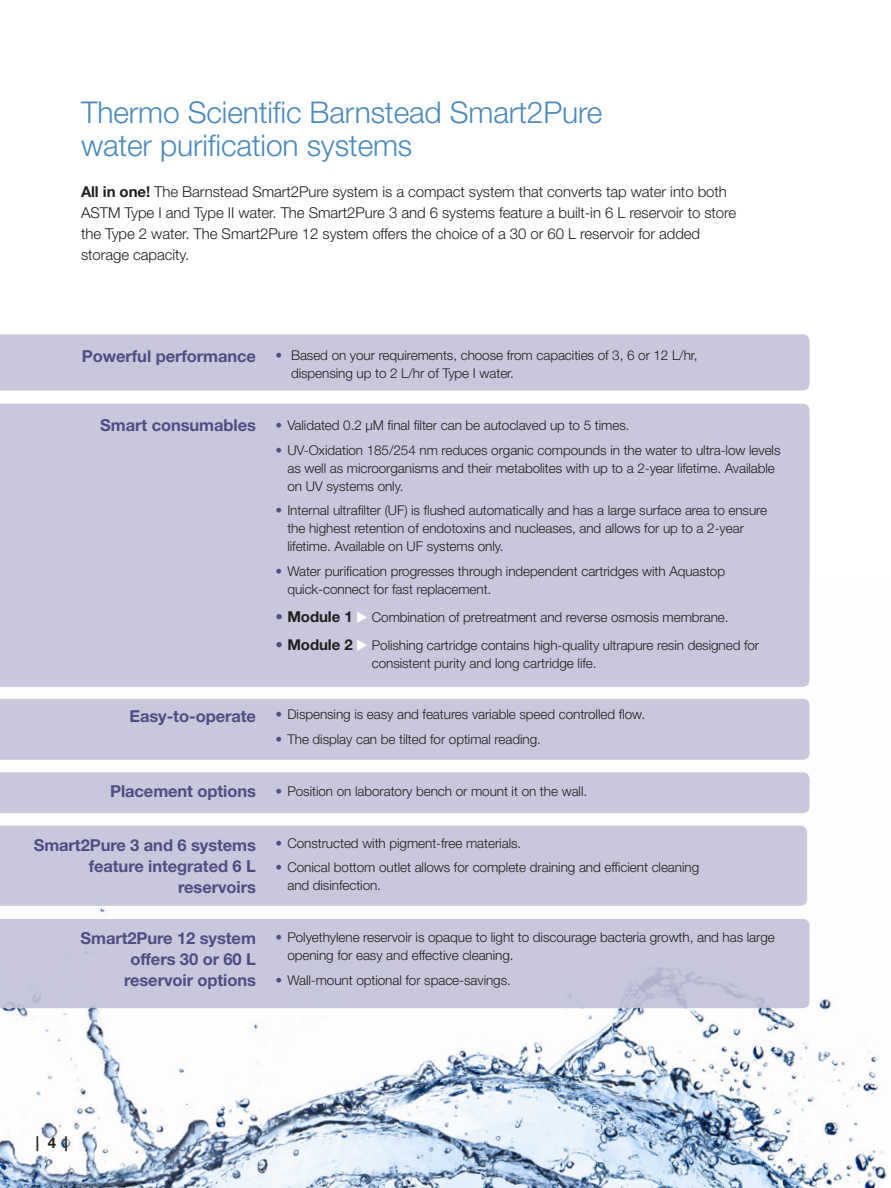
<style>
.page{position:relative;width:891px;height:1188px;background:#fff}
.page>*{position:absolute;margin:0;border:0;box-sizing:border-box;transform-origin:0 0}
.Body_9_12{font:300 30px/33px "Helvetica Neue LT Std";letter-spacing:-.005em;color:#4a89be}
.Body_9_12-2{font:700 16.5px/21px "Helvetica Neue LT Std";letter-spacing:-.005em;color:#504d85;text-align:right}
.Body_9_12-3{font:300 15px/21px "Helvetica Neue LT Std";letter-spacing:-.005em;color:#231f20}
.Footnote{font:700 15px "Helvetica Neue LT Std";color:#231f20}
.t1{font:300 13.5px/18px "Helvetica Neue LT Std";letter-spacing:-.005em;color:#231f20}
.s1{font-weight:700}
.s2{color:#504d85}
.s3{font-size:15px;color:#504d85}
.s4{font-weight:700;font-size:15px}
.s5{color:#fff}
</style>
<div class="page">
<img style="left:0;top:698px;width:887px;height:490px">
<div style="left:0;top:699px;width:810px;height:61px;background:#c8c7db"></div>
<div style="left:0;top:404px;width:810px;height:283px;background:#c8c7db"></div>
<div style="left:0;top:772px;width:810px;height:41px;background:#c8c7db"></div>
<div style="left:0;top:826px;width:807px;height:80px;background:#c8c7db"></div>
<div style="left:0;top:919px;width:810px;height:89px;background:#c8c7db"></div>
<div style="left:0;top:334px;width:810px;height:57px;background:#c8c7db"></div>
<p class="Body_9_12" style="left:81px;top:95px;width:523px">Thermo Scientific Barnstead Smart2Pure water purification systems</p>
<p class="Body_9_12-3" style="left:81px;top:181px;width:657px"><span class="s1">All in one!</span> The Barnstead Smart2Pure system is a compact system that converts tap water into both ASTM Type I and Type II water. The Smart2Pure 3 and 6 systems feature a built-in 6 L reservoir to store the Type 2 water. The Smart2Pure 12 system offers the choice of a 30 or 60 L reservoir for added storage capacity.</p>
<p class="Body_9_12-2" style="left:82px;top:345px;width:176px">Powerful performance</p>
<p class="Body_9_12-2" style="left:100px;top:415px;width:157px">Smart consumables</p>
<p class="Body_9_12-2" style="left:129px;top:706px;width:128px">Easy-to-operate</p>
<p class="Body_9_12-2" style="left:110px;top:780px;width:147px">Placement options</p>
<p class="Body_9_12-2" style="left:34px;top:834px;width:224px">Smart2Pure 3 and 6 systems feature integrated 6 L reservoirs</p>
<p class="Body_9_12-2" style="left:81px;top:927px;width:177px">Smart2Pure 12 system offers 30 or 60 L reservoir options</p>
<p class="t1" style="left:291px;top:346px;width:408px;text-indent:-16px"><span class="s2">•</span> Based on your requirements, choose from capacities of 3, 6 or 12 L/hr, dispensing up to 2 L/hr of Type I water.</p>
<p class="t1" style="left:275px;top:416px;width:356px"><span class="s2">•</span> Validated 0.2 µM final filter can be autoclaved up to 5 times.</p>
<p class="t1" style="left:287px;top:441px;width:495px;text-indent:-12px"><span class="s2">•</span> UV-Oxidation 185/254 nm reduces organic compounds in the water to ultra-low levels as well as microorganisms and their metabolites with up to a 2-year lifetime. Available on UV systems only.</p>
<p class="t1" style="left:287px;top:501px;width:481px;text-indent:-12px"><span class="s2">•</span> Internal ultrafilter (UF) is flushed automatically and has a large surface area to ensure the highest retention of endotoxins and nucleases, and allows for up to a 2-year lifetime. Available on UF systems only.</p>
<p class="t1" style="left:287px;top:562px;width:439px;text-indent:-12px"><span class="s2">•</span> Water purification progresses through independent cartridges with Aquastop quick-connect for fast replacement.</p>
<p class="t1" style="left:275px;top:608px;width:455px"><span class="s3">•</span> <span class="s4">Module 1</span> <span class="s5">◆</span> Combination of pretreatment and reverse osmosis membrane.</p>
<p class="t1" style="left:372px;top:636px;width:389px;text-indent:-96px"><span class="s3">•</span> <span class="s4">Module 2</span> <span class="s5">◆</span> Polishing cartridge contains high-quality ultrapure resin designed for consistent purity and long cartridge life.</p>
<p class="t1" style="left:275px;top:705px;width:371px"><span class="s2">•</span> Dispensing is easy and features variable speed controlled flow.</p>
<p class="t1" style="left:275px;top:730px;width:267px"><span class="s2">•</span> The display can be tilted for optimal reading.</p>
<p class="t1" style="left:275px;top:782px;width:313px"><span class="s2">•</span> Position on laboratory bench or mount it on the wall.</p>
<p class="t1" style="left:275px;top:834px;width:247px"><span class="s2">•</span> Constructed with pigment-free materials.</p>
<p class="t1" style="left:287px;top:858px;width:413px;text-indent:-12px"><span class="s2">•</span> Conical bottom outlet allows for complete draining and efficient cleaning and disinfection.</p>
<p class="t1" style="left:287px;top:928px;width:489px;text-indent:-12px"><span class="s2">•</span> Polyethylene reservoir is opaque to light to discourage bacteria growth, and has large opening for easy and effective cleaning.</p>
<p class="t1" style="left:275px;top:971px;width:237px"><span class="s2">•</span> Wall-mount optional for space-savings.</p>
<p class="Footnote" style="left:36px;top:1133px;width:34px">| 4 |</p>
</div>
